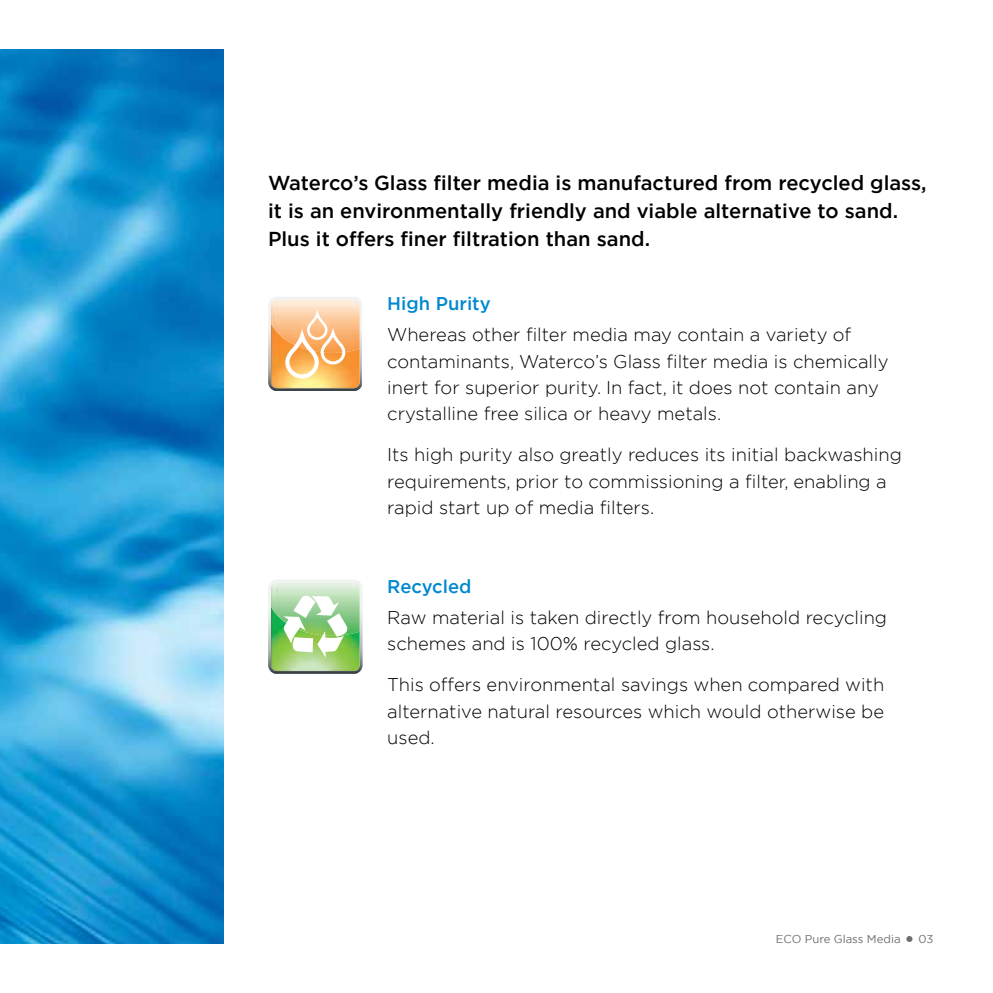
<style>
.page{position:relative;width:993px;height:993px;background:#fff}
.page>*{position:absolute;margin:0;border:0;box-sizing:border-box;transform-origin:0 0}
.t1{font:500 20.12px/28px "Gotham";color:#000}
.t2{font:300 18.38px/26.2px "Gotham";color:#000}
.t3{font:500 18.38px "Gotham";color:#0089cf}
.t4{font:11.38px "Gotham";color:#6d6e71}
.s1{font-size:22.75px}
</style>
<div class="page">
<img style="left:0;top:50px;width:223px;height:893px">
<svg style="left:268px;top:297px;width:94px;height:94px;background:#f2c28c"></svg>
<svg style="left:268px;top:580px;width:94px;height:93px"></svg>
<p class="t1" style="left:268px;top:168px;width:659px">Waterco’s Glass filter media is manufactured from recycled glass, it is an environmentally friendly and viable alternative to sand.<br>Plus it offers finer filtration than sand.</p>
<p class="t3" style="left:387px;top:291px;width:105px">High Purity</p>
<p class="t2" style="left:387px;top:321px;width:502px">Whereas other filter media may contain a variety of contaminants, Waterco’s Glass filter media is chemically inert for superior purity. In fact, it does not contain any crystalline free silica or heavy metals.</p>
<p class="t2" style="left:387px;top:441px;width:516px">Its high purity also greatly reduces its initial backwashing requirements, prior to commissioning a filter, enabling a rapid start up of media filters.</p>
<p class="t3" style="left:387px;top:574px;width:86px">Recycled</p>
<p class="t2" style="left:387px;top:603px;width:501px">Raw material is taken directly from household recycling schemes and is 100% recycled glass.</p>
<p class="t2" style="left:387px;top:671px;width:498px;text-align:justify">This offers environmental savings when compared with alternative natural resources which would otherwise be used.</p>
<p class="t4" style="left:775px;top:931px;width:159px">ECO Pure Glass Media <span class="s1">•</span> 03</p>
</div>
